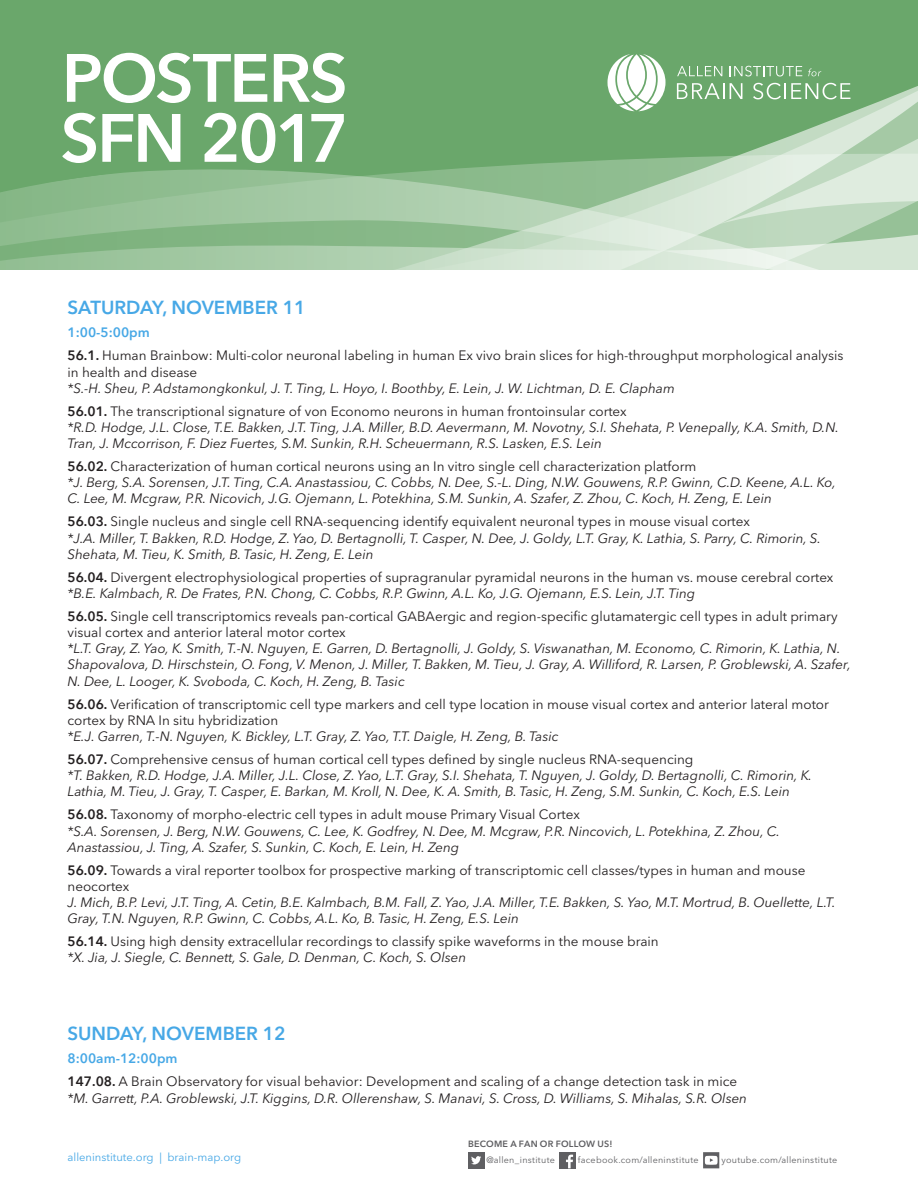
<style>
.page{position:relative;width:918px;height:1188px;background:#fff}
.page>*{position:absolute;margin:0;border:0;box-sizing:border-box;transform-origin:0 0}
.t1{font:600 67.5px/60px "Avenir Next LT Pro";letter-spacing:-.03em;color:#fff}
.t2{font:600 18.75px "Avenir Next LT Pro";color:#47a8e6}
.Poster_listing{font:italic 13.5px/16.2px "Avenir Next LT Pro";color:#231f20}
.Poster_listing-2{font:13.5px/16.2px "Avenir Next LT Pro";color:#231f20}
.t3{font:600 13.5px "Avenir Next LT Pro";color:#47a8e6}
.t4{font:11.25px "Avenir Next LT Pro";color:#47a8e6}
.t5{font:9px "Avenir Next LT Pro";letter-spacing:.025em;color:#5f5f62}
.t6{font:600 9px "Avenir Next LT Pro";letter-spacing:.025em;color:#5f5f62}
.s1{font-weight:600}
.s2{font-style:italic}
.s3{font-weight:600;font-style:normal}
.s4{font-style:normal}
</style>
<div class="page">
<svg style="left:0;top:0;width:918px;height:270px;background:#87b888"></svg>
<div style="left:468px;top:1152px;width:16px;height:16px;background:#5f5f62"></div>
<svg style="left:471px;top:1156px;width:10px;height:8px"></svg>
<div style="left:559px;top:1152px;width:17px;height:16px;background:#5f5f62"></div>
<svg style="left:566px;top:1155px;width:7px;height:13px"></svg>
<svg style="left:703px;top:1152px;width:16px;height:16px"></svg>
<svg style="left:608px;top:54px;width:58px;height:57px"></svg>
<svg style="left:677px;top:66px;width:45px;height:10px"></svg>
<svg style="left:730px;top:66px;width:72px;height:10px"></svg>
<svg style="left:808px;top:68px;width:13px;height:8px"></svg>
<svg style="left:677px;top:83px;width:47px;height:16px"></svg>
<svg style="left:730px;top:83px;width:12px;height:16px"></svg>
<svg style="left:753px;top:83px;width:97px;height:16px;background:#8fbc8f"></svg>
<h1 class="t1" style="left:60px;top:48px;width:290px">POSTERS<br>SFN 2017</h1>
<h2 class="t2" style="left:68px;top:296px;width:240px">SATURDAY, NOVEMBER 11</h2>
<h3 class="t3" style="left:68px;top:324px;width:84px">1:00-5:00pm</h3>
<p class="Poster_listing-2" style="left:68px;top:348px;width:778px"><span class="s1">56.1.</span> Human Brainbow: Multi-color neuronal labeling in human Ex vivo brain slices for high-throughput morphological analysis in health and disease<br><span class="s2">*S.-H. Sheu, P. Adstamongkonkul, J. T. Ting, L. Hoyo, I. Boothby, E. Lein, J. W. Lichtman, D. E. Clapham</span></p>
<p class="Poster_listing" style="left:68px;top:403px;width:773px"><span class="s3">56.01.</span> <span class="s4">The transcriptional signature of von Economo neurons in human frontoinsular cortex<br></span>*R.D. Hodge, J.L. Close, T.E. Bakken, J.T. Ting, J.A. Miller, B.D. Aevermann, M. Novotny, S.I. Shehata, P. Venepally, K.A. Smith, D.N.<br>Tran, J. Mccorrison, F. Diez Fuertes, S.M. Sunkin, R.H. Scheuermann, R.S. Lasken, E.S. Lein</p>
<p class="Poster_listing" style="left:68px;top:458px;width:770px"><span class="s3">56.02.</span> <span class="s4">Characterization of human cortical neurons using an In vitro single cell characterization platform<br></span>*J. Berg, S.A. Sorensen, J.T. Ting, C.A. Anastassiou, C. Cobbs, N. Dee, S.-L. Ding, N.W. Gouwens, R.P. Gwinn, C.D. Keene, A.L. Ko,<br>C. Lee, M. Mcgraw, P.R. Nicovich, J.G. Ojemann, L. Potekhina, S.M. Sunkin, A. Szafer, Z. Zhou, C. Koch, H. Zeng, E. Lein</p>
<p class="Poster_listing" style="left:68px;top:514px;width:755px"><span class="s3">56.03.</span> <span class="s4">Single nucleus and single cell RNA-sequencing identify equivalent neuronal types in mouse visual cortex<br></span>*J.A. Miller, T. Bakken, R.D. Hodge, Z. Yao, D. Bertagnolli, T. Casper, N. Dee, J. Goldy, L.T. Gray, K. Lathia, S. Parry, C. Rimorin, S.<br>Shehata, M. Tieu, K. Smith, B. Tasic, H. Zeng, E. Lein</p>
<p class="Poster_listing-2" style="left:68px;top:569px;width:768px"><span class="s1">56.04.</span> Divergent electrophysiological properties of supragranular pyramidal neurons in the human vs. mouse cerebral cortex <span class="s2">*B.E. Kalmbach, R. De Frates, P.N. Chong, C. Cobbs, R.P. Gwinn, A.L. Ko, J.G. Ojemann, E.S. Lein, J.T. Ting</span></p>
<p class="Poster_listing" style="left:68px;top:608px;width:785px"><span class="s3">56.05.</span> <span class="s4">Single cell transcriptomics reveals pan-cortical GABAergic and region-specific glutamatergic cell types in adult primary visual cortex and anterior lateral motor cortex<br></span>*L.T. Gray, Z. Yao, K. Smith, T.-N. Nguyen, E. Garren, D. Bertagnolli, J. Goldy, S. Viswanathan, M. Economo, C. Rimorin, K. Lathia, N.<br>Shapovalova, D. Hirschstein, O. Fong, V. Menon, J. Miller, T. Bakken, M. Tieu, J. Gray, A. Williford, R. Larsen, P. Groblewski, A. Szafer, N. Dee, L. Looger, K. Svoboda, C. Koch, H. Zeng, B. Tasic</p>
<p class="Poster_listing-2" style="left:68px;top:696px;width:763px"><span class="s1">56.06.</span> Verification of transcriptomic cell type markers and cell type location in mouse visual cortex and anterior lateral motor cortex by RNA In situ hybridization<br><span class="s2">*E.J. Garren, T.-N. Nguyen, K. Bickley, L.T. Gray, Z. Yao, T.T. Daigle, H. Zeng, B. Tasic</span></p>
<p class="Poster_listing" style="left:68px;top:751px;width:746px"><span class="s3">56.07.</span> <span class="s4">Comprehensive census of human cortical cell types defined by single nucleus RNA-sequencing<br></span>*T. Bakken, R.D. Hodge, J.A. Miller, J.L. Close, Z. Yao, L.T. Gray, S.I. Shehata, T. Nguyen, J. Goldy, D. Bertagnolli, C. Rimorin, K.<br>Lathia, M. Tieu, J. Gray, T. Casper, E. Barkan, M. Kroll, N. Dee, K. A. Smith, B. Tasic, H. Zeng, S.M. Sunkin, C. Koch, E.S. Lein</p>
<p class="Poster_listing" style="left:68px;top:807px;width:714px"><span class="s3">56.08.</span> <span class="s4">Taxonomy of morpho-electric cell types in adult mouse Primary Visual Cortex<br></span>*S.A. Sorensen, J. Berg, N.W. Gouwens, C. Lee, K. Godfrey, N. Dee, M. Mcgraw, P.R. Nincovich, L. Potekhina, Z. Zhou, C.<br>Anastassiou, J. Ting, A. Szafer, S. Sunkin, C. Koch, E. Lein, H. Zeng</p>
<p class="Poster_listing" style="left:68px;top:862px;width:770px"><span class="s3">56.09.</span> <span class="s4">Towards a viral reporter toolbox for prospective marking of transcriptomic cell classes/types in human and mouse neocortex<br></span>J. Mich, B.P. Levi, J.T. Ting, A. Cetin, B.E. Kalmbach, B.M. Fall, Z. Yao, J.A. Miller, T.E. Bakken, S. Yao, M.T. Mortrud, B. Ouellette, L.T.<br>Gray, T.N. Nguyen, R.P. Gwinn, C. Cobbs, A.L. Ko, B. Tasic, H. Zeng, E.S. Lein</p>
<p class="Poster_listing-2" style="left:68px;top:933px;width:593px"><span class="s1">56.14.</span> Using high density extracellular recordings to classify spike waveforms in the mouse brain <span class="s2">*X. Jia, J. Siegle, C. Bennett, S. Gale, D. Denman, C. Koch, S. Olsen</span></p>
<h2 class="t2" style="left:68px;top:1022px;width:220px">SUNDAY, NOVEMBER 12</h2>
<h3 class="t3" style="left:68px;top:1050px;width:112px">8:00am-12:00pm</h3>
<p class="Poster_listing" style="left:68px;top:1074px;width:681px"><span class="s3">147.08.</span> <span class="s4">A Brain Observatory for visual behavior: Development and scaling of a change detection task in mice </span>*M. Garrett, P.A. Groblewski, J.T. Kiggins, D.R. Ollerenshaw, S. Manavi, S. Cross, D. Williams, S. Mihalas, S.R. Olsen</p>
<p class="t6" style="left:468px;top:1138px;width:146px">BECOME A FAN OR FOLLOW US!</p>
<p class="t5" style="left:486px;top:1155px;width:70px">@allen_institute</p>
<p class="t5" style="left:578px;top:1155px;width:122px">facebook.com/alleninstitute</p>
<p class="t5" style="left:722px;top:1155px;width:117px">youtube.com/alleninstitute</p>
<p class="t4" style="left:68px;top:1150px;width:175px">alleninstitute.org | brain-map.org</p>
</div>
